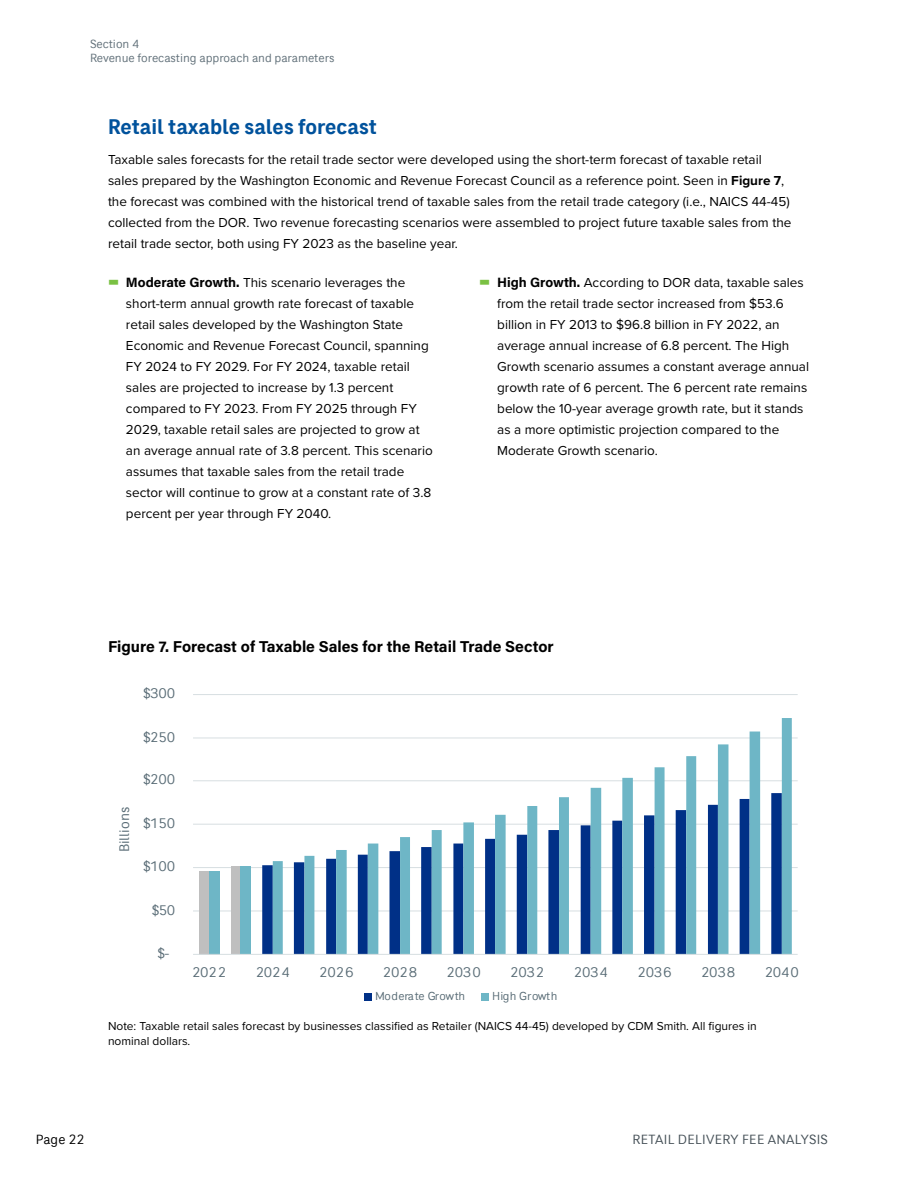
<style>
.page{position:relative;width:918px;height:1188px;background:#fff}
.page>*{position:absolute;margin:0;border:0;box-sizing:border-box;transform-origin:0 0}
.LFT_Heading_2{font:700 21px "CDM Smith";color:#00529c}
.t1{font:700 15.75px "Acumin Pro";color:#000}
.t2{font:14.1px "CDM Smith";letter-spacing:-.015em;color:#596c76}
.LFT_Bullet_1_Bold_to_Period{font:13.5px/21px "Proxima Nova";color:#000}
.LFT_Body{font:13.5px/21px "Proxima Nova";color:#000}
.t3{font:13.5px "CDM Smith";letter-spacing:.025em;color:#455057}
.t4{font:13.5px "CDM Smith";color:#000}
.t5{font:12px/15px "Proxima Nova";color:#000}
.t6{font:12px "CDM Smith";color:#62717a}
.t7{font:11.7px "CDM Smith";letter-spacing:-.03em;color:#596c76}
.t8{font:11.7px "CDM Smith";letter-spacing:.015em;color:#596c76}
.s1{font-weight:700}
.s2{font-family:"CDM Smith";color:#7ac143}
.s3{font-family:"Acumin Pro";font-weight:700}
</style>
<div class="page">
<hr style="left:193px;top:911px;width:605px;height:1px;background:#d7dee1">
<hr style="left:193px;top:867px;width:605px;height:1px;background:#d7dee1">
<hr style="left:193px;top:824px;width:605px;height:1px;background:#d7dee1">
<hr style="left:193px;top:780px;width:605px;height:1px;background:#d7dee1">
<hr style="left:193px;top:738px;width:605px;height:1px;background:#d7dee1">
<hr style="left:193px;top:694px;width:605px;height:1px;background:#d7dee1">
<div style="left:199px;top:871px;width:10px;height:83px;background:#bfbfbf"></div>
<div style="left:231px;top:866px;width:10px;height:88px;background:#bfbfbf"></div>
<svg style="left:262px;top:823px;width:11px;height:131px"></svg>
<div style="left:209px;top:871px;width:10px;height:83px;background:#6eb6c6"></div>
<div style="left:241px;top:866px;width:10px;height:88px;background:#6eb6c6"></div>
<svg style="left:273px;top:718px;width:519px;height:236px"></svg>
<hr style="left:193px;top:954px;width:605px;height:1px;background:#d7dee1">
<div style="left:365px;top:993px;width:7px;height:7px;background:#003087"></div>
<div style="left:482px;top:993px;width:7px;height:7px;background:#6eb6c6"></div>
<p class="t6" style="left:90px;top:36px;width:51px">Section 4</p>
<p class="t6" style="left:90px;top:50px;width:246px">Revenue forecasting approach and parameters</p>
<h2 class="LFT_Heading_2" style="left:108px;top:112px;width:270px">Retail taxable sales forecast</h2>
<p class="LFT_Body" style="left:108px;top:149px;width:685px">Taxable sales forecasts for the retail trade sector were developed using the short-term forecast of taxable retail sales prepared by the Washington Economic and Revenue Forecast Council as a reference point. Seen in <span class="s1">Figure 7</span>, the forecast was combined with the historical trend of taxable sales from the retail trade category (i.e., NAICS 44-45) collected from the DOR. Two revenue forecasting scenarios were assembled to project future taxable sales from the retail trade sector, both using FY 2023 as the baseline year.</p>
<h2 class="LFT_Bullet_1_Bold_to_Period" style="left:126px;top:272px;width:308px;text-indent:-18px"><span class="s2">▬</span> <span class="s3">Moderate Growth.</span> This scenario leverages the short-term annual growth rate forecast of taxable retail sales developed by the Washington State Economic and Revenue Forecast Council, spanning FY 2024 to FY 2029. For FY 2024, taxable retail sales are projected to increase by 1.3 percent compared to FY 2023. From FY 2025 through FY 2029, taxable retail sales are projected to grow at an average annual rate of 3.8 percent. This scenario assumes that taxable sales from the retail trade sector will continue to grow at a constant rate of 3.8 percent per year through FY 2040.</h2>
<h2 class="LFT_Bullet_1_Bold_to_Period" style="left:497px;top:272px;width:313px;text-indent:-18px"><span class="s2">▬</span> <span class="s3">High Growth.</span> According to DOR data, taxable sales from the retail trade sector increased from $53.6 billion in FY 2013 to $96.8 billion in FY 2022, an average annual increase of 6.8 percent. The High Growth scenario assumes a constant average annual growth rate of 6 percent. The 6 percent rate remains below the 10-year average growth rate, but it stands as a more optimistic projection compared to the Moderate Growth scenario.</h2>
<p class="t1" style="left:108px;top:635px;width:447px">Figure 7. Forecast of Taxable Sales for the Retail Trade Sector</p>
<p class="t2" style="left:143px;top:684px;width:33px">$300</p>
<p class="t2" style="left:143px;top:728px;width:33px">$250</p>
<p class="t2" style="left:115px;top:852px;width:47px;rotate:-90deg">Billions</p>
<p class="t2" style="left:143px;top:771px;width:33px">$200</p>
<p class="t2" style="left:143px;top:814px;width:33px">$150</p>
<p class="t2" style="left:143px;top:857px;width:33px">$100</p>
<p class="t2" style="left:152px;top:901px;width:25px">$50</p>
<p class="t2" style="left:157px;top:944px;width:13px">$-</p>
<p class="t2" style="left:192px;top:963px;width:36px">2022</p>
<p class="t2" style="left:256px;top:963px;width:36px">2024</p>
<p class="t2" style="left:319px;top:963px;width:36px">2026</p>
<p class="t2" style="left:383px;top:963px;width:36px">2028</p>
<p class="t2" style="left:447px;top:963px;width:36px">2030</p>
<p class="t2" style="left:510px;top:963px;width:36px">2032</p>
<p class="t2" style="left:574px;top:963px;width:36px">2034</p>
<p class="t2" style="left:637px;top:963px;width:36px">2036</p>
<p class="t2" style="left:701px;top:963px;width:36px">2038</p>
<p class="t2" style="left:765px;top:963px;width:36px">2040</p>
<p class="t7" style="left:375px;top:988px;width:91px">Moderate Growth</p>
<p class="t8" style="left:492px;top:988px;width:67px">High Growth</p>
<p class="t5" style="left:108px;top:1018px;width:650px">Note: Taxable retail sales forecast by businesses classified as Retailer (NAICS 44-45) developed by CDM Smith. All figures in nominal dollars.</p>
<p class="t4" style="left:36px;top:1131px;width:50px">Page 22</p>
<p class="t3" style="left:632px;top:1131px;width:197px">RETAIL DELIVERY FEE ANALYSIS</p>
</div>
